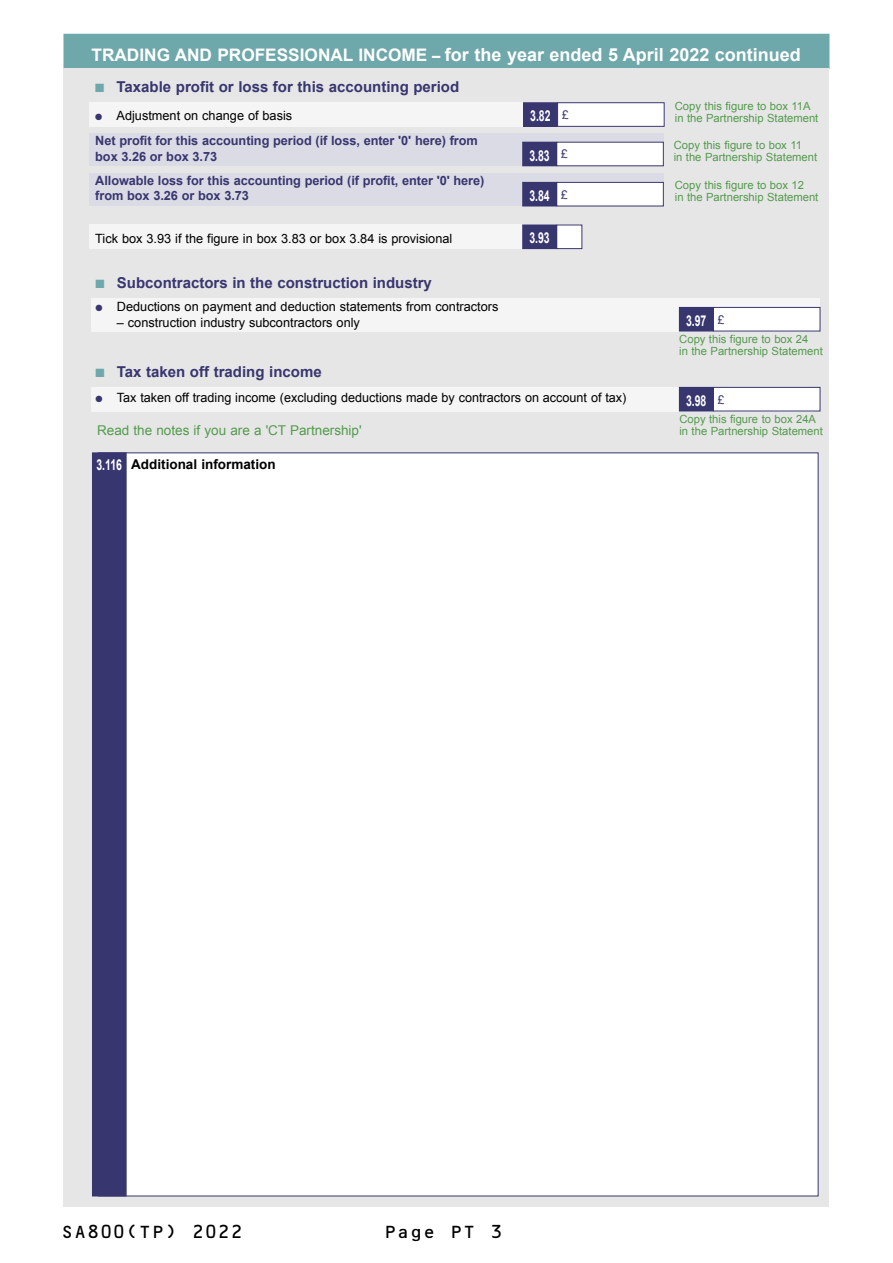
<style>
.page{position:relative;width:893px;height:1263px;background:#fff}
.page>*{position:absolute;margin:0;border:0;box-sizing:border-box;transform-origin:0 0}
.t1{font:700 18px "Arial";color:#fff}
.t2{font:18px "OCRB";color:#000}
.t3{font:700 15px "Arial";color:#38366f}
.t4{font:700 15px "Arial";color:#fff;scale:.7 1}
.t5{font:13.5px "Arial";color:#549b4d}
.t6{font:700 13.5px "Arial";color:#000}
.t7{font:12.75px "Arial";color:#000}
.t8{font:700 12.75px/25px "Arial";letter-spacing:-.005em;color:#38366f}
.t9{font:11.25px/12px "Arial";color:#549b4d}
.s1{font-size:17.25px}
.s2{font-size:15px}
.s3{color:#6fa8aa}
.s4{font-weight:400;color:#000}
.s5{color:#38366f}
.s6{font-weight:400;font-size:12px;color:#38366f}
</style>
<div class="page">
<div style="left:64px;top:34px;width:765px;height:34px;background:#6fa8aa"></div>
<div style="left:64px;top:68px;width:765px;height:1138px;background:#e6e6e6"></div>
<div style="left:89px;top:225px;width:493px;height:24px;background:#f5f5f5"></div>
<div style="left:89px;top:173px;width:574px;height:33px;background:#dbdbe5"></div>
<div style="left:89px;top:134px;width:574px;height:32px;background:#dbdbe5"></div>
<div style="left:89px;top:102px;width:575px;height:24px;background:#f5f5f5"></div>
<div style="left:558px;top:103px;width:106px;height:23px;background:#fff"></div>
<div style="left:557px;top:103px;width:107px;height:24px;border:1px solid #38366f"></div>
<div style="left:524px;top:103px;width:33px;height:23px;background:#38366f"></div>
<div style="left:523px;top:103px;width:34px;height:24px;border:1px solid #38366f"></div>
<div style="left:557px;top:142px;width:106px;height:24px;background:#fff"></div>
<div style="left:523px;top:142px;width:33px;height:24px;background:#38366f"></div>
<div style="left:522px;top:142px;width:35px;height:24px;border:1px solid #38366f"></div>
<div style="left:557px;top:183px;width:106px;height:23px;background:#fff"></div>
<div style="left:557px;top:182px;width:106px;height:24px;border:1px solid #38366f"></div>
<div style="left:523px;top:183px;width:33px;height:23px;background:#38366f"></div>
<div style="left:522px;top:182px;width:35px;height:24px;border:1px solid #38366f"></div>
<div style="left:91px;top:298px;width:729px;height:34px;background:#f5f5f5"></div>
<div style="left:714px;top:308px;width:106px;height:23px;background:#fff"></div>
<div style="left:713px;top:307px;width:107px;height:24px;border:1px solid #38366f"></div>
<div style="left:680px;top:308px;width:33px;height:23px;background:#38366f"></div>
<div style="left:679px;top:307px;width:34px;height:24px;border:1px solid #38366f"></div>
<div style="left:91px;top:387px;width:724px;height:24px;background:#f5f5f5"></div>
<div style="left:714px;top:388px;width:106px;height:23px;background:#fff"></div>
<div style="left:713px;top:387px;width:107px;height:24px;border:1px solid #38366f"></div>
<div style="left:680px;top:388px;width:33px;height:23px;background:#38366f"></div>
<div style="left:679px;top:387px;width:34px;height:24px;border:1px solid #38366f"></div>
<div style="left:557px;top:225px;width:25px;height:23px;background:#fff"></div>
<div style="left:523px;top:225px;width:33px;height:23px;background:#38366f"></div>
<div style="left:522px;top:225px;width:35px;height:24px;border:1px solid #38366f"></div>
<div style="left:98px;top:453px;width:720px;height:743px;background:#fff"></div>
<div style="left:93px;top:453px;width:33px;height:743px;background:#38366f"></div>
<div style="left:92px;top:453px;width:34px;height:743px;border:1px solid #38366f"></div>
<h1 class="t1" style="left:92px;top:44px;width:711px"><span class="s1">TRADING AND PROfESSIONAl INCOmE</span> <span class="s2">–</span> for the year ended 5 April 2022 continued</h1>
<p class="t9" style="left:675px;top:100px;width:145px">Copy this figure to box 11A in the Partnership Statement</p>
<p class="t9" style="left:674px;top:139px;width:145px">Copy this figure to box 11<br>in the Partnership Statement</p>
<p class="t9" style="left:675px;top:179px;width:145px">Copy this figure to box 12<br>in the Partnership Statement</p>
<h2 class="t3" style="left:95px;top:78px;width:365px"><span class="s3">■</span> Taxable profit or loss for this accounting period</h2>
<p class="t8" style="left:95px;top:103px;width:384px">● <span class="s4">Adjustment on change of basis<br></span>Net profit for this accounting period (if loss, enter '0' here) from</p>
<p class="t8" style="left:95px;top:145px;width:391px;line-height:23.4px">box 3.26 or box 3.73<br>Allowable loss for this accounting period (if profit, enter '0' here)</p>
<p class="t8" style="left:95px;top:183px;width:155px">from box 3.26 or box 3.73</p>
<p class="t7" style="left:95px;top:230px;width:359px">Tick box 3.93 if the figure in box 3.83 or box 3.84 is provisional</p>
<h2 class="t3" style="left:96px;top:275px;width:338px"><span class="s3">■</span> Subcontractors in the construction industry</h2>
<p class="t7" style="left:96px;top:298px;width:404px"><span class="s5">●</span> Deductions on payment and deduction statements from contractors</p>
<p class="t7" style="left:117px;top:314px;width:245px">– construction industry subcontractors only</p>
<h2 class="t3" style="left:96px;top:364px;width:228px"><span class="s3">■</span> Tax taken off trading income</h2>
<p class="t7" style="left:96px;top:390px;width:532px"><span class="s5">●</span> Tax taken off trading income (excluding deductions made by contractors on account of tax)</p>
<h2 class="t4" style="left:530px;top:108px;width:57px">3.82 <span class="s6">£</span></h2>
<h2 class="t4" style="left:529px;top:147px;width:57px">3.83 <span class="s6">£</span></h2>
<h2 class="t4" style="left:529px;top:187px;width:57px">3.84 <span class="s6">£</span></h2>
<h2 class="t4" style="left:529px;top:230px;width:31px">3.93</h2>
<h2 class="t4" style="left:686px;top:312px;width:57px">3.97 <span class="s6">£</span></h2>
<p class="t9" style="left:679px;top:334px;width:145px">Copy this figure to box 24<br>in the Partnership Statement</p>
<h2 class="t4" style="left:686px;top:392px;width:57px">3.98 <span class="s6">£</span></h2>
<p class="t5" style="left:97px;top:422px;width:266px">Read the notes if you are a 'CT Partnership'</p>
<h2 class="t4" style="left:96px;top:457px;width:38px">3.116</h2>
<p class="t6" style="left:131px;top:457px;width:146px">Additional information</p>
<p class="t9" style="left:679px;top:413px;width:145px">Copy this figure to box 24A in the Partnership Statement</p>
<h1 class="t2" style="left:61px;top:1222px;width:184px">SA800(TP) 2022</h1>
<h1 class="t2" style="left:384px;top:1222px;width:121px">Page PT 3</h1>
</div>
